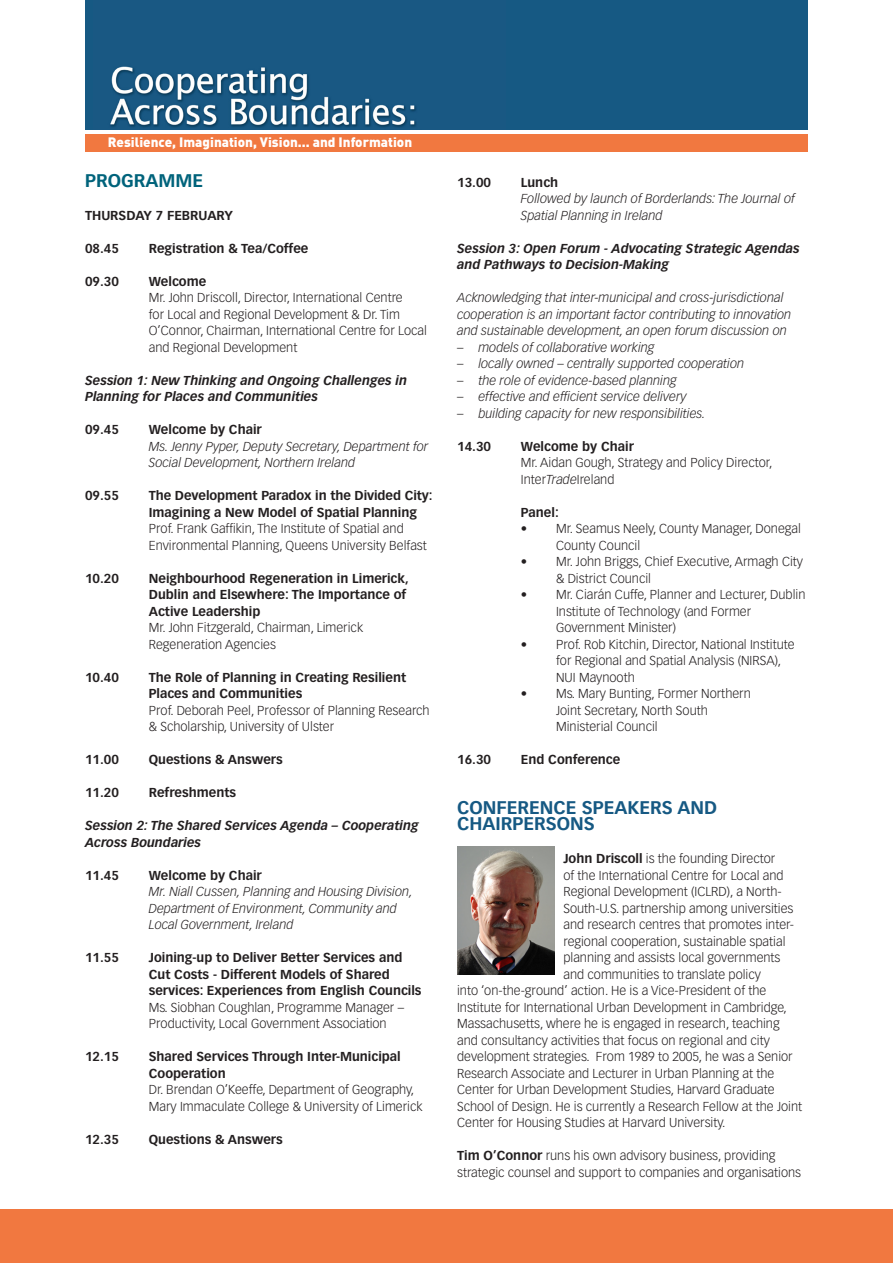
<style>
.page{position:relative;width:893px;height:1263px;background:#fff}
.page>*{position:absolute;margin:0;border:0;box-sizing:border-box;transform-origin:0 0}
.t1{font:700 18px/16.5px "Vectora LH";color:#165983}
.t2{font:700 18px "Vectora LH";color:#00637b}
.t3{font:900 13.5px "DIN";color:#fff}
.t4{font:300 12.75px/16.5px "Vectora LH";color:#231f20}
.t5{font:700 12.75px/16.5px "Vectora LH";color:#231f20}
.t6{font:italic 300 12.75px/16.5px "Vectora LH";color:#231f20}
.t7{font:italic 700 12.75px/16.5px "Vectora LH";color:#231f20}
.s1{font-style:italic}
.s2{font-weight:700}
</style>
<div class="page">
<div style="left:85px;top:0;width:723px;height:129px;background:#165983"></div>
<img style="left:110px;top:66px;width:306px;height:62px">
<div style="left:85px;top:134px;width:723px;height:18px;background:#f17840"></div>
<div style="left:0;top:1210px;width:893px;height:53px;background:#f17840"></div>
<img style="left:457px;top:847px;width:98px;height:127px">
<p class="t3" style="left:108px;top:133px;width:306px">Resilience, Imagination, Vision... and Information</p>
<p class="t2" style="left:85px;top:169px;width:119px">PROGRAMME</p>
<p class="t5" style="left:85px;top:207px;width:149px">THURSDAY 7 FEBRUARY</p>
<p class="t5" style="left:85px;top:240px;width:35px">08.45</p>
<p class="t5" style="left:149px;top:240px;width:161px">Registration &amp; Tea/Coffee</p>
<p class="t5" style="left:85px;top:273px;width:35px">09.30</p>
<p class="t5" style="left:149px;top:273px;width:59px">Welcome</p>
<p class="t4" style="left:149px;top:289px;width:280px">Mr. John Driscoll, Director, International Centre<br>for Local and Regional Development &amp; Dr. Tim O’Connor, Chairman, International Centre for Local and Regional Development</p>
<p class="t7" style="left:85px;top:372px;width:324px">Session 1: New Thinking and Ongoing Challenges in<br>Planning for Places and Communities</p>
<p class="t5" style="left:85px;top:421px;width:35px">09.45</p>
<p class="t5" style="left:149px;top:421px;width:114px">Welcome by Chair</p>
<p class="t6" style="left:149px;top:438px;width:281px">Ms. Jenny Pyper, Deputy Secretary, Department for<br>Social Development, Northern Ireland</p>
<p class="t5" style="left:85px;top:487px;width:35px">09.55</p>
<p class="t5" style="left:149px;top:487px;width:285px">The Development Paradox in the Divided City:<br>Imagining a New Model of Spatial Planning</p>
<p class="t4" style="left:149px;top:520px;width:280px">Prof. Frank Gaffikin, The Institute of Spatial and<br>Environmental Planning, Queens University Belfast</p>
<p class="t5" style="left:85px;top:570px;width:35px">10.20</p>
<p class="t5" style="left:149px;top:570px;width:261px">Neighbourhood Regeneration in Limerick,<br>Dublin and Elsewhere: The Importance of<br>Active Leadership</p>
<p class="t4" style="left:149px;top:619px;width:216px">Mr. John Fitzgerald, Chairman, Limerick</p>
<p class="t4" style="left:149px;top:636px;width:129px">Regeneration Agencies</p>
<p class="t5" style="left:85px;top:669px;width:35px">10.40</p>
<p class="t5" style="left:149px;top:669px;width:259px">The Role of Planning in Creating Resilient<br>Places and Communities</p>
<p class="t4" style="left:149px;top:702px;width:282px">Prof. Deborah Peel, Professor of Planning Research &amp; Scholarship, University of Ulster</p>
<p class="t5" style="left:85px;top:751px;width:35px">11.00</p>
<p class="t5" style="left:149px;top:751px;width:135px">Questions &amp; Answers</p>
<p class="t5" style="left:85px;top:784px;width:35px">11.20</p>
<p class="t5" style="left:149px;top:784px;width:89px">Refreshments</p>
<p class="t7" style="left:85px;top:817px;width:335px">Session 2: The Shared Services Agenda – Cooperating<br>Across Boundaries</p>
<p class="t5" style="left:85px;top:867px;width:35px">11.45</p>
<p class="t5" style="left:149px;top:867px;width:114px">Welcome by Chair</p>
<p class="t6" style="left:149px;top:883px;width:265px">Mr. Niall Cussen, Planning and Housing Division,<br>Department of Environment, Community and</p>
<p class="t6" style="left:149px;top:916px;width:146px">Local Government, Ireland</p>
<p class="t5" style="left:85px;top:949px;width:35px">11.55</p>
<p class="t5" style="left:149px;top:949px;width:255px">Joining-up to Deliver Better Services and</p>
<p class="t5" style="left:149px;top:966px;width:243px">Cut Costs - Different Models of Shared</p>
<p class="t5" style="left:149px;top:982px;width:274px">services: Experiences from English Councils</p>
<p class="t4" style="left:149px;top:999px;width:257px">Ms. Siobhan Coughlan, Programme Manager –<br>Productivity, Local Government Association</p>
<p class="t5" style="left:85px;top:1048px;width:35px">12.15</p>
<p class="t5" style="left:149px;top:1048px;width:253px">Shared Services Through Inter-Municipal<br>Cooperation</p>
<p class="t4" style="left:149px;top:1081px;width:275px">Dr. Brendan O’Keeffe, Department of Geography,<br>Mary Immaculate College &amp; University of Limerick</p>
<p class="t5" style="left:85px;top:1131px;width:35px">12.35</p>
<p class="t5" style="left:149px;top:1131px;width:135px">Questions &amp; Answers</p>
<p class="t5" style="left:457px;top:174px;width:35px">13.00</p>
<p class="t5" style="left:521px;top:174px;width:39px">Lunch</p>
<p class="t6" style="left:521px;top:190px;width:275px">Followed by launch of Borderlands: The Journal of<br>Spatial Planning in Ireland</p>
<p class="t7" style="left:457px;top:240px;width:344px">Session 3: Open Forum - Advocating Strategic Agendas and Pathways to Decision-Making</p>
<p class="t6" style="left:457px;top:289px;width:336px">Acknowledging that inter-municipal and cross-jurisdictional cooperation is an important factor contributing to innovation and sustainable development, an open forum discussion on</p>
<p class="t6" style="left:457px;top:339px;width:199px">– models of collaborative working</p>
<p class="t6" style="left:457px;top:355px;width:289px">– locally owned – centrally supported cooperation</p>
<p class="t6" style="left:457px;top:372px;width:221px">– the role of evidence-based planning</p>
<p class="t6" style="left:457px;top:388px;width:231px">– effective and efficient service delivery</p>
<p class="t6" style="left:457px;top:405px;width:250px">– building capacity for new responsibilities.</p>
<p class="t5" style="left:457px;top:438px;width:35px">14.30</p>
<p class="t5" style="left:521px;top:438px;width:114px">Welcome by Chair</p>
<p class="t4" style="left:521px;top:454px;width:253px">Mr. Aidan Gough, Strategy and Policy Director,<br>Inter<span class="s1">Trade</span>Ireland</p>
<p class="t5" style="left:521px;top:504px;width:39px">Panel:</p>
<p class="t4" style="left:521px;top:520px;width:281px">• Mr. Seamus Neely, County Manager, Donegal</p>
<p class="t4" style="left:556px;top:537px;width:86px">County Council</p>
<p class="t4" style="left:521px;top:553px;width:284px">• Mr. John Briggs, Chief Executive, Armagh City</p>
<p class="t4" style="left:556px;top:570px;width:96px">&amp; District Council</p>
<p class="t4" style="left:521px;top:586px;width:286px">• Mr. Ciarán Cuffe, Planner and Lecturer, Dublin</p>
<p class="t4" style="left:556px;top:603px;width:197px">Institute of Technology (and Former<br>Government Minister)</p>
<p class="t4" style="left:556px;top:636px;width:240px;text-indent:-35px">• Prof. Rob Kitchin, Director, National Institute for Regional and Spatial Analysis (NIRSA),</p>
<p class="t4" style="left:556px;top:669px;width:80px">NUI Maynooth</p>
<p class="t4" style="left:521px;top:685px;width:231px">• Ms. Mary Bunting, Former Northern</p>
<p class="t4" style="left:556px;top:702px;width:153px">Joint Secretary, North South</p>
<p class="t4" style="left:556px;top:718px;width:103px">Ministerial Council</p>
<p class="t5" style="left:457px;top:751px;width:35px">16.30</p>
<p class="t5" style="left:521px;top:751px;width:101px">End Conference</p>
<p class="t1" style="left:457px;top:799px;width:261px">CONFERENCE SPEAKERS AND<br>CHAIRPERSONS</p>
<p class="t4" style="left:563px;top:850px;width:213px"><span class="s2">John Driscoll</span> is the founding Director</p>
<p class="t4" style="left:563px;top:867px;width:222px">of the International Centre for Local and</p>
<p class="t4" style="left:563px;top:883px;width:220px">Regional Development (ICLRD), a North-</p>
<p class="t4" style="left:563px;top:900px;width:232px">South-U.S. partnership among universities</p>
<p class="t4" style="left:563px;top:916px;width:232px">and research centres that promotes inter-</p>
<p class="t4" style="left:563px;top:933px;width:224px">regional cooperation, sustainable spatial</p>
<p class="t4" style="left:563px;top:949px;width:219px">planning and assists local governments</p>
<p class="t4" style="left:563px;top:966px;width:199px">and communities to translate policy</p>
<p class="t4" style="left:457px;top:982px;width:311px">into ‘on-the-ground’ action. He is a Vice-President of the</p>
<p class="t4" style="left:457px;top:999px;width:331px">Institute for International Urban Development in Cambridge,</p>
<p class="t4" style="left:457px;top:1015px;width:324px">Massachusetts, where he is engaged in research, teaching</p>
<p class="t4" style="left:457px;top:1032px;width:314px">and consultancy activities that focus on regional and city</p>
<p class="t4" style="left:457px;top:1048px;width:337px">development strategies. From 1989 to 2005, he was a Senior</p>
<p class="t4" style="left:457px;top:1065px;width:319px">Research Associate and Lecturer in Urban Planning at the</p>
<p class="t4" style="left:457px;top:1081px;width:319px">Center for Urban Development Studies, Harvard Graduate</p>
<p class="t4" style="left:457px;top:1098px;width:346px">School of Design. He is currently a Research Fellow at the Joint</p>
<p class="t4" style="left:457px;top:1114px;width:270px">Center for Housing Studies at Harvard University.</p>
<p class="t4" style="left:457px;top:1147px;width:346px"><span class="s2">Tim O’Connor</span> runs his own advisory business, providing strategic counsel and support to companies and organisations</p>
</div>
